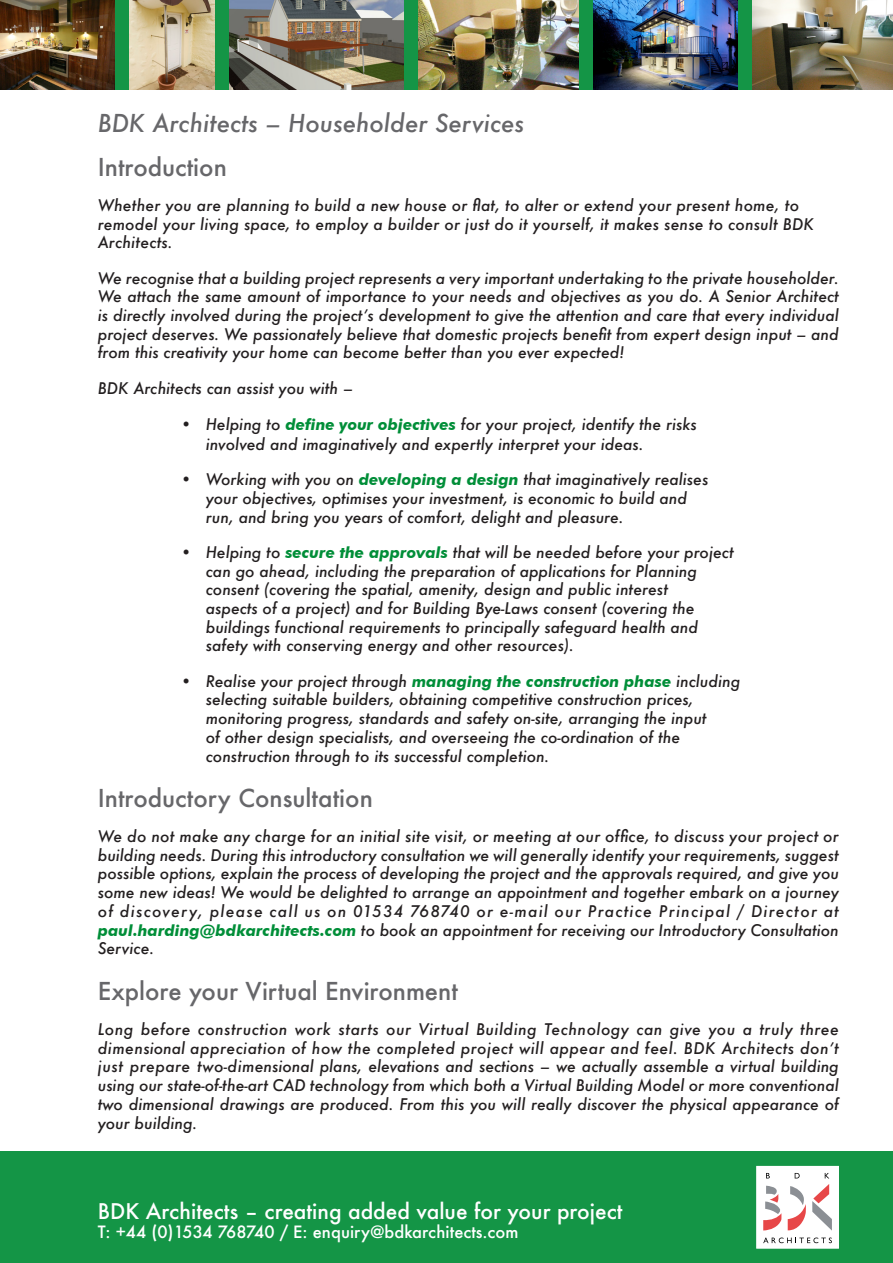
<style>
.page{position:relative;width:893px;height:1263px;background:#fff}
.page>*{position:absolute;margin:0;border:0;box-sizing:border-box;transform-origin:0 0}
.t1{font:500 24px "Futura";color:#67676a}
.t2{font:italic 500 24px "Futura";color:#67676a}
.t3{font:500 21px "Futura";color:#fff}
.t4{font:500 16.5px "Futura";color:#fff}
.t5{font:italic 500 15.6px/18.8px "Futura";color:#231f20;text-align:justify}
.t6{font:italic 500 15.6px "Futura";letter-spacing:.02em;color:#231f20}
.t7{font:italic 500 15.6px "Futura";letter-spacing:.08em;color:#231f20}
.s1{font-family:"Futura BT";font-weight:700;color:#008e38}
</style>
<div class="page">
<div style="left:0;top:1151px;width:893px;height:112px;background:#149546"></div>
<div style="left:756px;top:1166px;width:83px;height:83px;background:#fff;border:1px solid #fff"></div>
<svg style="left:788px;top:1186px;width:18px;height:44px"></svg>
<svg style="left:763px;top:1186px;width:18px;height:44px"></svg>
<svg style="left:812px;top:1184px;width:20px;height:46px"></svg>
<svg style="left:763px;top:1237px;width:69px;height:6px"></svg>
<svg style="left:766px;top:1173px;width:4px;height:5px"></svg>
<svg style="left:795px;top:1173px;width:5px;height:5px"></svg>
<svg style="left:825px;top:1173px;width:4px;height:5px"></svg>
<div style="left:115px;top:0;width:638px;height:89px;background:#149546"></div>
<img style="left:0;top:0;width:115px;height:89px">
<img style="left:130px;top:0;width:85px;height:89px">
<img style="left:419px;top:0;width:159px;height:89px">
<img style="left:593px;top:0;width:145px;height:89px">
<img style="left:753px;top:0;width:140px;height:89px">
<img style="left:230px;top:0;width:174px;height:89px">
<p class="t2" style="left:98px;top:107px;width:428px">BDK Architects – Householder Services</p>
<p class="t1" style="left:98px;top:150px;width:131px">Introduction</p>
<p class="t5" style="left:98px;top:196px;width:718px;text-align:left">Whether you are planning to build a new house or flat, to alter or extend your present home, to remodel your living space, to employ a builder or just do it yourself, it makes sense to consult BDK<br>Architects.</p>
<p class="t5" style="left:98px;top:268px;width:743px">We recognise that a building project represents a very important undertaking to the private householder.<br>We attach the same amount of importance to your needs and objectives as you do. A Senior Architect is directly involved during the project’s development to give the attention and care that every individual project deserves. We passionately believe that domestic projects benefit from expert design input – and from this creativity your home can become better than you ever expected!</p>
<p class="t5" style="left:98px;top:378px;width:257px">BDK Architects can assist you with –</p>
<p class="t5" style="left:180px;top:415px;width:518px">• Helping to <span class="s1">define your objectives</span> for your project, identify the risks</p>
<p class="t5" style="left:206px;top:435px;width:439px">involved and imaginatively and expertly interpret your ideas.</p>
<p class="t5" style="left:180px;top:470px;width:530px">• Working with you on <span class="s1">developing a design</span> that imaginatively realises</p>
<p class="t5" style="left:206px;top:488px;width:483px">your objectives, optimises your investment, is economic to build and</p>
<p class="t5" style="left:206px;top:507px;width:419px">run, and bring you years of comfort, delight and pleasure.</p>
<p class="t5" style="left:180px;top:542px;width:555px">• Helping to <span class="s1">secure the approvals</span> that will be needed before your project</p>
<p class="t5" style="left:206px;top:561px;width:493px">can go ahead, including the preparation of applications for Planning</p>
<p class="t5" style="left:206px;top:580px;width:464px">consent (covering the spatial, amenity, design and public interest</p>
<p class="t5" style="left:206px;top:599px;width:490px">aspects of a project) and for Building Bye-Laws consent (covering the</p>
<p class="t5" style="left:206px;top:617px;width:494px">buildings functional requirements to principally safeguard health and</p>
<p class="t5" style="left:206px;top:636px;width:370px">safety with conserving energy and other resources).</p>
<p class="t5" style="left:180px;top:671px;width:562px">• Realise your project through <span class="s1">managing the construction phase</span> including</p>
<p class="t5" style="left:206px;top:690px;width:489px">selecting suitable builders, obtaining competitive construction prices,</p>
<p class="t5" style="left:206px;top:709px;width:502px">monitoring progress, standards and safety on-site, arranging the input</p>
<p class="t5" style="left:206px;top:727px;width:476px">of other design specialists, and overseeing the co-ordination of the</p>
<p class="t5" style="left:206px;top:746px;width:345px">construction through to its successful completion.</p>
<p class="t1" style="left:98px;top:781px;width:277px">Introductory Consultation</p>
<p class="t6" style="left:98px;top:825px;width:742px">We do not make any charge for an initial site visit, or meeting at our office, to discuss your project or</p>
<p class="t5" style="left:98px;top:845px;width:742px">building needs. During this introductory consultation we will generally identify your requirements, suggest</p>
<p class="t5" style="left:98px;top:864px;width:743px">possible options, explain the process of developing the project and the approvals required, and give you</p>
<p class="t5" style="left:98px;top:883px;width:743px">some new ideas! We would be delighted to arrange an appointment and together embark on a journey</p>
<p class="t7" style="left:98px;top:900px;width:743px">of discovery, please call us on 01534 768740 or e-mail our Practice Principal / Director at</p>
<p class="t5" style="left:98px;top:920px;width:743px"><span class="s1">paul.harding@bdkarchitects.com</span> to book an appointment for receiving our Introductory Consultation</p>
<p class="t5" style="left:98px;top:939px;width:58px">Service.</p>
<p class="t1" style="left:98px;top:974px;width:362px">Explore your Virtual Environment</p>
<p class="t5" style="left:98px;top:1019px;width:743px">Long before construction work starts our Virtual Building Technology can give you a truly three dimensional appreciation of how the completed project will appear and feel. BDK Architects don’t just prepare two-dimensional plans, elevations and sections – we actually assemble a virtual building using our state-of-the-art CAD technology from which both a Virtual Building Model or more conventional two dimensional drawings are produced. From this you will really discover the physical appearance of your building.</p>
<p class="t3" style="left:98px;top:1196px;width:526px">BDK Architects – creating added value for your project</p>
<p class="t4" style="left:98px;top:1221px;width:422px">T: +44 (0)1534 768740 / E: enquiry@bdkarchitects.com</p>
</div>
